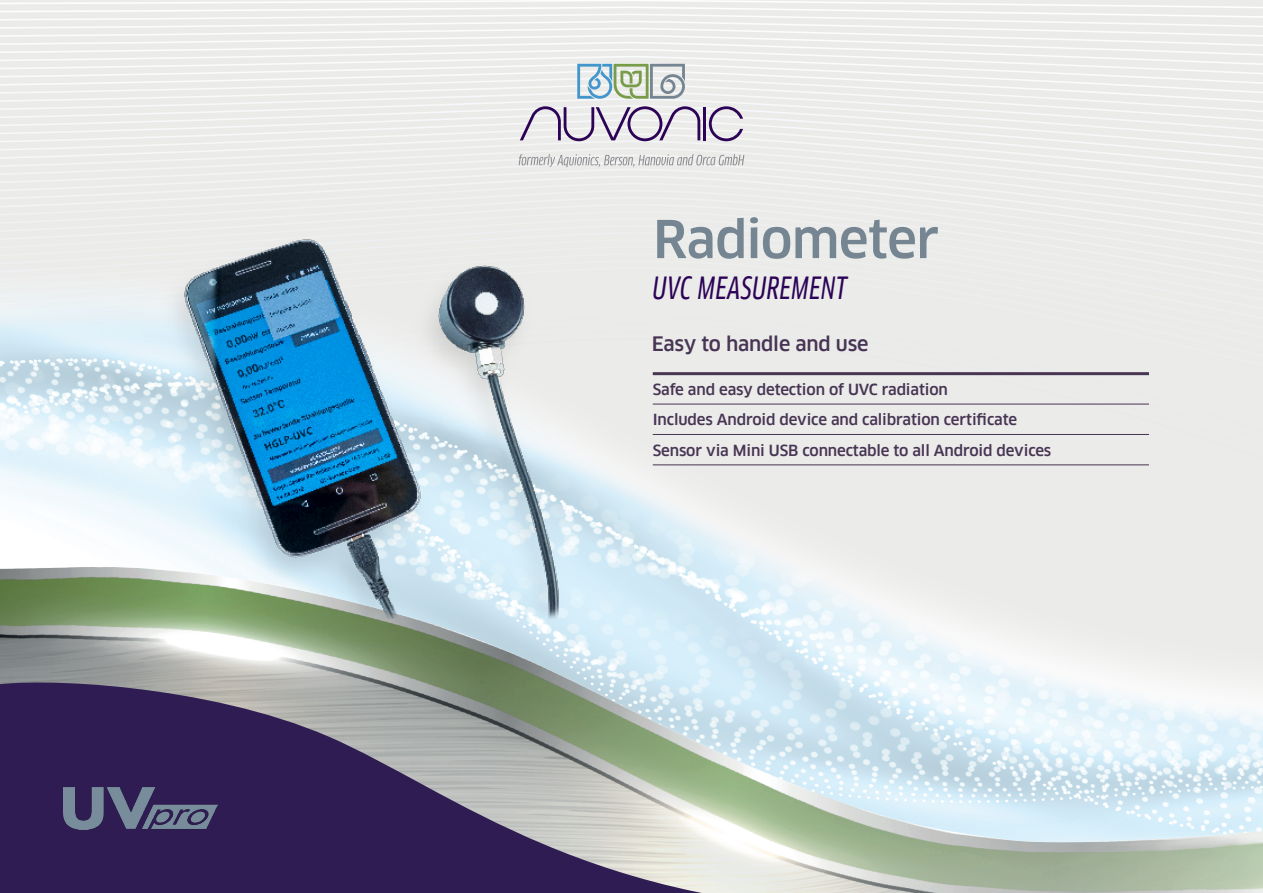
<style>
.page{position:relative;width:1263px;height:893px;background:#fff}
.page>*{position:absolute;margin:0;border:0;box-sizing:border-box;transform-origin:0 0}
.Heading{font:500 51px "Clan Pro";letter-spacing:-.015em;color:#758692}
.Document_title{font:italic 30px "Clan Pro Cond News";letter-spacing:.01em;color:#2c0356}
.sub-title_of_the_doc{font:500 19.5px "Clan Pro";letter-spacing:-.01em;color:#473553}
.First_page_table{font:500 15px "Clan Pro";letter-spacing:-.01em;color:#473553}
</style>
<div class="page">
<img style="left:0;top:99px;width:1263px;height:794px">
<svg style="left:0;top:676px;width:1076px;height:217px;background:#8b8c9d"></svg>
<svg style="left:0;top:0;width:1263px;height:99px"></svg>
<hr style="left:703px;top:107px;width:3px;height:33px;background:#2c0356">
<svg style="left:709px;top:106px;width:34px;height:35px"></svg>
<svg style="left:520px;top:106px;width:180px;height:35px"></svg>
<svg style="left:519px;top:154px;width:225px;height:13px;background:#d4d4d4"></svg>
<hr style="left:653px;top:372px;width:496px;height:3px;background:#473553">
<hr style="left:653px;top:404px;width:496px;height:1px;background:#473553">
<hr style="left:653px;top:434px;width:496px;height:1px;background:#473553">
<hr style="left:653px;top:465px;width:496px;height:1px;background:#473553">
<img style="left:64px;top:218px;width:588px;height:401px">
<img style="left:64px;top:788px;width:154px;height:41px">
<p class="Heading" style="left:653px;top:209px;width:288px">Radiometer</p>
<p class="Document_title" style="left:653px;top:271px;width:196px">UVC MEASUREMENT</p>
<p class="sub-title_of_the_doc" style="left:652px;top:332px;width:218px">Easy to handle and use</p>
<p class="First_page_table" style="left:653px;top:380px;width:297px">Safe and easy detection of UVC radiation</p>
<p class="First_page_table" style="left:653px;top:411px;width:366px">Includes Android device and calibration certificate</p>
<p class="First_page_table" style="left:653px;top:441px;width:400px">Sensor via Mini USB connectable to all Android devices</p>
</div>
